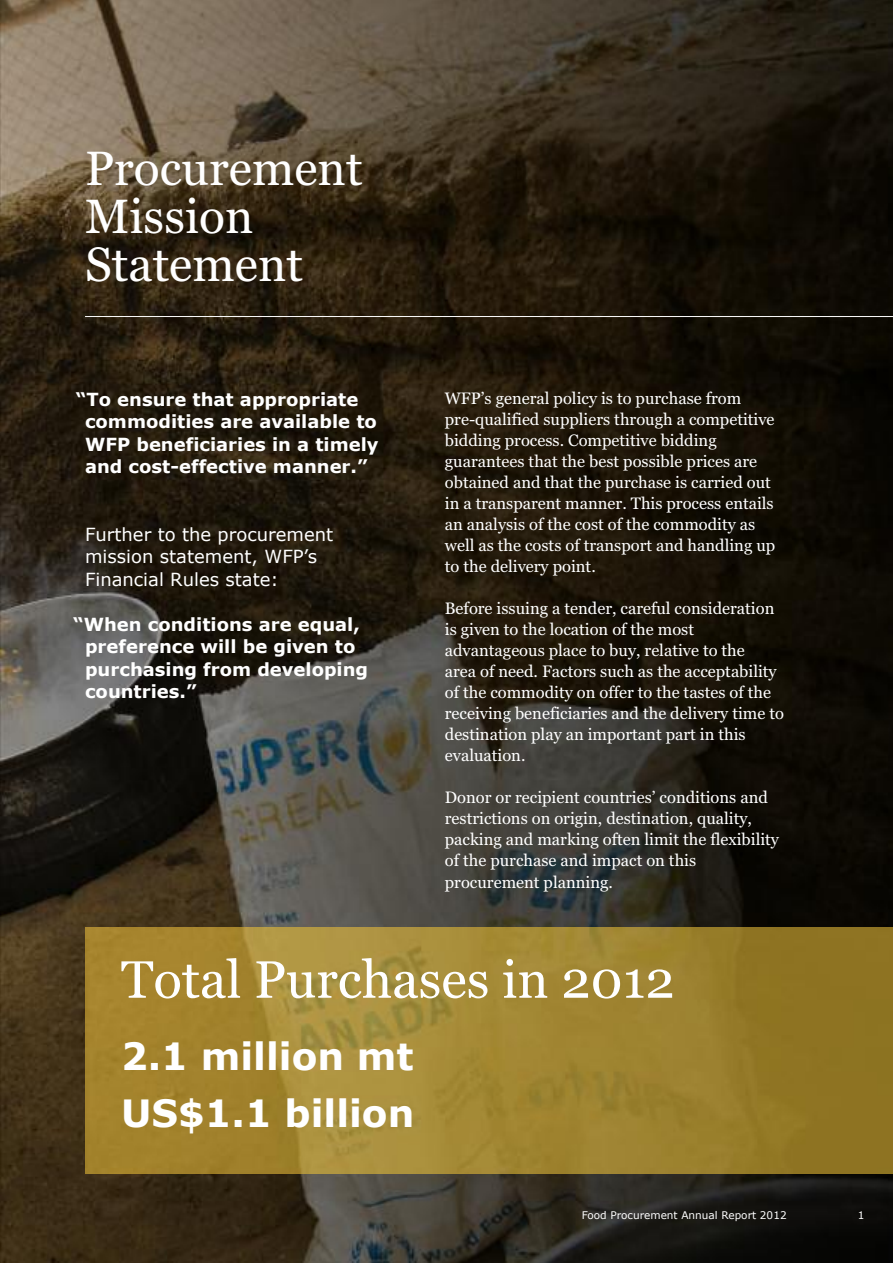
<style>
.page{position:relative;width:893px;height:1263px;background:#fff}
.page>*{position:absolute;margin:0;border:0;box-sizing:border-box;transform-origin:0 0}
.t1{font:52.5px "Georgia";color:#fff}
.t2{font:48px/48px "Georgia";color:#fff}
.t3{font:700 37.5px/57px "Verdana";color:#fff}
.t4{font:700 18px/22.5px "Verdana";color:#fff}
.t5{font:18px/22.5px "Verdana";color:#fff}
.t6{font:16.5px/21px "Georgia";color:#fff}
.t7{font:10.5px "Verdana";color:#fff}
</style>
<div class="page">
<img style="left:0;top:0;width:893px;height:1263px">
<hr style="left:85px;top:316px;width:808px;height:1px;background:#fff">
<img style="left:85px;top:927px;width:808px;height:247px">
<h2 class="t2" style="left:85px;top:145px;width:279px">Procurement<br>Mission<br>Statement</h2>
<p class="t4" style="left:85px;top:387px;width:295px;text-indent:-9px">“To ensure that appropriate commodities are available to<br>WFP beneficiaries in a timely and cost-effective manner.”</p>
<p class="t5" style="left:85px;top:522px;width:250px">Further to the procurement mission statement, WFP’s<br>Financial Rules state:</p>
<p class="t4" style="left:85px;top:612px;width:285px;text-indent:-12px">“When conditions are equal, preference will be given to purchasing from developing countries.”</p>
<p class="t6" style="left:445px;top:388px;width:332px">WFP’s general policy is to purchase from pre-qualified suppliers through a competitive bidding process. Competitive bidding guarantees that the best possible prices are obtained and that the purchase is carried out in a transparent manner. This process entails an analysis of the cost of the commodity as well as the costs of transport and handling up to the delivery point.</p>
<p class="t6" style="left:445px;top:598px;width:341px">Before issuing a tender, careful consideration is given to the location of the most advantageous place to buy, relative to the<br>area of need. Factors such as the acceptability of the commodity on offer to the tastes of the receiving beneficiaries and the delivery time to destination play an important part in this evaluation.</p>
<p class="t6" style="left:445px;top:787px;width:336px">Donor or recipient countries’ conditions and restrictions on origin, destination, quality, packing and marking often limit the flexibility of the purchase and impact on this procurement planning.</p>
<h1 class="t1" style="left:121px;top:949px;width:555px">Total Purchases in 2012</h1>
<h3 class="t3" style="left:121px;top:1026px;width:295px">2.1 million mt<br>US$1.1 billion</h3>
<p class="t7" style="left:582px;top:1208px;width:206px">Food Procurement Annual Report 2012</p>
<p class="t7" style="left:858px;top:1208px;width:8px">1</p>
</div>
